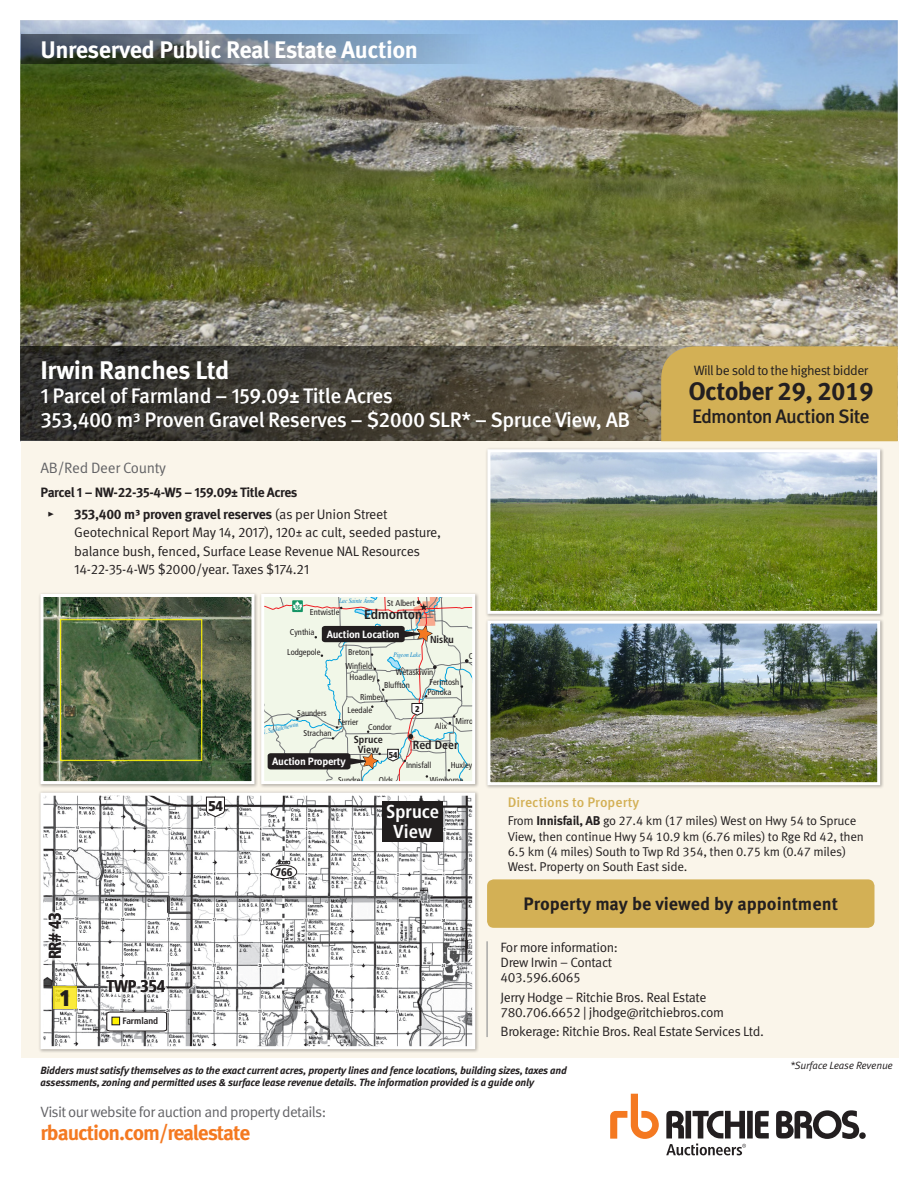
<style>
.page{position:relative;width:918px;height:1188px;background:#fff}
.page>*{position:absolute;margin:0;border:0;box-sizing:border-box;transform-origin:0 0}
.t1{font:700 25.5px "Meta Pro";letter-spacing:-.02em;color:#fff}
.t2{font:700 25.5px "Meta Pro";letter-spacing:-.025em;color:#231f20}
.t3{font:700 24px "Meta Pro";letter-spacing:-.02em;color:#fff}
.t4{font:900 condensed 22.65px "Frutiger LT Std";color:#211e1e}
.t5{font:700 21.15px "Meta Pro";letter-spacing:-.05em;color:#f47921}
.t6{font:500 21px/24px "Meta Pro";letter-spacing:-.025em;color:#fff}
.t7{font:500 19.5px "Meta Pro";letter-spacing:-.04em;color:#231f20}
.t8{font:700 condensed 18.75px/19.5px "Frutiger LT Std";color:#fff;text-align:center}
.t9{font:700 18px "Meta Pro";color:#231f20}
.t10{font:700 condensed 16.8px "Frutiger LT Std";letter-spacing:-.025em;color:#231f20}
.t11{font:15px "Meta Pro";letter-spacing:-.02em;color:#636366}
.t12{font:14.85px "Meta Pro";letter-spacing:-.04em;color:#636366}
.t13{font:900 condensed 14.25px "Frutiger LT Std";color:#231f20}
.t14{font:13.8px/18.1px "Meta Pro";letter-spacing:-.02em;color:#231f20}
.t15{font:500 13.8px "Meta Pro";color:#d3b055}
.t16{font:700 condensed 13.65px "Frutiger LT Std";color:#231f20}
.t17{font:13.5px "Meta Pro";letter-spacing:-.03em;color:#231f20}
.t18{font:700 13.5px "Meta Pro";letter-spacing:-.03em;color:#231f20}
.no_bullet_text{font:12.75px/15.3px "Meta Pro";letter-spacing:-.02em;color:#231f20}
.t19{font:700 condensed 11.85px "Frutiger LT Std";color:#231f20}
.t20{font:900 condensed 11.1px "Frutiger LT Std";color:#231f20}
.t21{font:700 10.65px "Meta Pro";letter-spacing:-.025em;color:#fff}
.t22{font:italic 700 10.5px/12px "Meta Pro";letter-spacing:-.02em;color:#231f20}
.t23{font:italic 10.5px "Meta Pro";letter-spacing:-.02em;color:#231f20}
.t24{font:700 condensed 10.2px/10.4px "Frutiger LT Std";color:#231f20;text-align:center}
.t25{font:700 condensed 9.3px "Frutiger LT Std";color:#231f20}
.t26{font:condensed 8.55px "Frutiger LT Std";color:#231f20}
.t27{font:900 condensed 8.55px "Frutiger LT Std";color:#231f20}
.t28{font:italic 6.75px "Times";color:#007ec5;scale:.8 1}
.t29{font:900 condensed 5.7px "Frutiger LT Std";color:#159565;scale:.93 1}
.s1{font-weight:700}
</style>
<div class="page">
<img style="left:20px;top:20px;width:878px;height:326px">
<svg style="left:20px;top:346px;width:641px;height:95px;background:#464239"></svg>
<div style="left:22px;top:441px;width:877px;height:616px;background:#faf5ea"></div>
<svg style="left:21px;top:34px;width:466px;height:30px;background:#6b7d8d"></svg>
<div style="left:38px;top:592px;width:220px;height:196px;background:#231f20;opacity:.33"></div>
<img style="left:44px;top:598px;width:206px;height:182px">
<div style="left:40px;top:594px;width:214px;height:190px;border:3px solid #fff"></div>
<div style="left:259px;top:592px;width:220px;height:196px;background:#231f20;opacity:.33"></div>
<svg style="left:263px;top:592px;width:211px;height:188px"></svg>
<div style="left:261px;top:594px;width:214px;height:190px;border:3px solid #fff"></div>
<div style="left:38px;top:791px;width:441px;height:262px;background:#231f20;opacity:.33"></div>
<img style="left:44px;top:797px;width:427px;height:248px">
<div style="left:382px;top:802px;width:61px;height:40px;background:#211e1e"></div>
<svg style="left:53px;top:987px;width:24px;height:22px"></svg>
<svg style="left:106px;top:1011px;width:62px;height:21px"></svg>
<div style="left:112px;top:1017px;width:8px;height:8px;background:#fff101"></div>
<div style="left:111px;top:1017px;width:9px;height:8px;border:1px solid #231f20"></div>
<svg style="left:206px;top:797px;width:19px;height:20px"></svg>
<svg style="left:103px;top:976px;width:66px;height:23px;background:#e6e6e7"></svg>
<svg style="left:45px;top:909px;width:21px;height:54px"></svg>
<div style="left:271px;top:865px;width:26px;height:14px;background:#fff;border-radius:50%"></div>
<div style="left:271px;top:865px;width:26px;height:14px;border:1px solid #231f20;border-radius:50%"></div>
<div style="left:40px;top:793px;width:435px;height:256px;border:3px solid #fff"></div>
<div style="left:485px;top:619px;width:399px;height:170px;background:#231f20;opacity:.33"></div>
<img style="left:491px;top:625px;width:385px;height:156px">
<div style="left:487px;top:621px;width:393px;height:164px;border:3px solid #fff"></div>
<div style="left:485px;top:447px;width:399px;height:171px;background:#231f20;opacity:.33"></div>
<img style="left:491px;top:453px;width:385px;height:157px">
<div style="left:487px;top:449px;width:393px;height:165px;border:3px solid #fff"></div>
<hr style="left:487px;top:941px;width:1px;height:96px;background:#808285">
<div style="left:661px;top:346px;width:237px;height:95px;background:#d3b055"></div>
<svg style="left:610px;top:1094px;width:49px;height:45px"></svg>
<svg style="left:666px;top:1110px;width:200px;height:45px"></svg>
<div style="left:487px;top:879px;width:387px;height:49px;background:#d3b055;border-radius:7px"></div>
<p class="t3" style="left:40px;top:31px;width:379px">Unreserved Public Real Estate Auction</p>
<p class="t1" style="left:40px;top:351px;width:191px">Irwin Ranches Ltd</p>
<p class="t6" style="left:40px;top:383px;width:591px">1 Parcel of Farmland – 159.09± Title Acres<br>353,400 m³ Proven Gravel Reserves – $2000 SLR* – Spruce View, AB</p>
<p class="t11" style="left:40px;top:456px;width:127px">AB/Red Deer County</p>
<p class="t18" style="left:40px;top:481px;width:259px">Parcel 1 – NW-22-35-4-W5 – 159.09± Title Acres</p>
<p class="t14" style="left:47px;top:504px;width:9px">▸</p>
<p class="t14" style="left:74px;top:504px;width:368px"><span class="s1">353,400 m³ proven gravel reserves</span> (as per Union Street Geotechnical Report May 14, 2017), 120± ac cult, seeded pasture, balance bush, fenced, Surface Lease Revenue NAL Resources 14-22-35-4-W5 $2000/year. Taxes $174.21</p>
<p class="t29" style="left:295px;top:603px;width:7px">16</p>
<p class="t28" style="left:339px;top:595px;width:46px">Lac Sainte Anne</p>
<p class="t26" style="left:387px;top:598px;width:30px">St Albert</p>
<p class="t26" style="left:310px;top:607px;width:31px">Entwistle</p>
<p class="t16" style="left:364px;top:606px;width:60px">Edmonton</p>
<p class="t26" style="left:290px;top:627px;width:26px">Cynthia</p>
<p class="t21" style="left:327px;top:626px;width:74px">Auction Location</p>
<p class="t26" style="left:287px;top:647px;width:35px">Lodgepole</p>
<p class="t26" style="left:348px;top:647px;width:23px">Breton</p>
<p class="t28" style="left:393px;top:649px;width:36px">Pigeon Lake</p>
<p class="t24" style="left:430px;top:635px;width:25px">Nisku</p>
<p class="t26" style="left:346px;top:661px;width:28px">Winfield</p>
<p class="t26" style="left:396px;top:667px;width:39px">Wetaskiwin</p>
<p class="t26" style="left:350px;top:672px;width:28px">Hoadley</p>
<p class="t26" style="left:430px;top:677px;width:31px">Ferintosh</p>
<p class="t26" style="left:384px;top:680px;width:27px">Bluffton</p>
<p class="t26" style="left:427px;top:687px;width:26px">Ponoka</p>
<p class="t26" style="left:360px;top:692px;width:25px">Rimbey</p>
<p class="t27" style="left:415px;top:704px;width:6px">2</p>
<p class="t26" style="left:348px;top:705px;width:26px">Leedale</p>
<p class="t26" style="left:297px;top:708px;width:31px">Saunders</p>
<p class="t26" style="left:303px;top:728px;width:30px">Strachan</p>
<p class="t26" style="left:456px;top:716px;width:22px">Mirror</p>
<p class="t26" style="left:338px;top:717px;width:22px">Ferrier</p>
<p class="t26" style="left:435px;top:721px;width:14px">Alix</p>
<p class="t28" style="left:261px;top:727px;width:48px;rotate:-13deg">N. Saskatchewan</p>
<p class="t26" style="left:368px;top:722px;width:25px">Condor</p>
<p class="t24" style="left:354px;top:734px;width:30px">Spruce<br>View</p>
<p class="t19" style="left:413px;top:738px;width:47px">Red Deer</p>
<p class="t27" style="left:389px;top:750px;width:10px">54</p>
<p class="t21" style="left:272px;top:753px;width:75px">Auction Property</p>
<p class="t26" style="left:406px;top:760px;width:27px">Innisfall</p>
<p class="t26" style="left:451px;top:761px;width:23px">Huxley</p>
<p class="t26" style="left:379px;top:775px;width:16px">Olds</p>
<p class="t26" style="left:338px;top:775px;width:24px">Sundre</p>
<p class="t26" style="left:430px;top:775px;width:35px">Wimborne</p>
<p class="t17" style="left:694px;top:360px;width:176px">Will be sold to the highest bidder</p>
<p class="t2" style="left:688px;top:371px;width:187px">October 29, 2019</p>
<p class="t7" style="left:692px;top:401px;width:179px">Edmonton Auction Site</p>
<p class="t10" style="left:45px;top:959px;width:49px;rotate:-90deg">RR# 43</p>
<p class="t4" style="left:60px;top:984px;width:13px">1</p>
<p class="t10" style="left:107px;top:977px;width:60px">TWP 354</p>
<p class="t25" style="left:123px;top:1016px;width:37px">Farmland</p>
<p class="t13" style="left:208px;top:798px;width:16px">54</p>
<p class="t20" style="left:275px;top:865px;width:19px">766</p>
<p class="t8" style="left:386px;top:802px;width:55px">Spruce<br>View</p>
<p class="t15" style="left:508px;top:792px;width:133px">Directions to Property</p>
<p class="no_bullet_text" style="left:508px;top:812px;width:358px">From <span class="s1">Innisfail, AB</span> go 27.4 km (17 miles) West on Hwy 54 to Spruce View, then continue Hwy 54 10.9 km (6.76 miles) to Rge Rd 42, then 6.5 km (4 miles) South to Twp Rd 354, then 0.75 km (0.47 miles)<br>West. Property on South East side.</p>
<p class="t9" style="left:524px;top:890px;width:316px">Property may be viewed by appointment</p>
<p class="t17" style="left:501px;top:937px;width:119px">For more information:</p>
<p class="t17" style="left:501px;top:952px;width:113px">Drew Irwin – Contact</p>
<p class="t17" style="left:501px;top:967px;width:82px">403.596.6065</p>
<p class="t17" style="left:501px;top:987px;width:207px">Jerry Hodge – Ritchie Bros. Real Estate</p>
<p class="t17" style="left:501px;top:1002px;width:225px">780.706.6652 | jhodge@ritchiebros.com</p>
<p class="t17" style="left:501px;top:1021px;width:265px">Brokerage: Ritchie Bros. Real Estate Services Ltd.</p>
<p class="t22" style="left:40px;top:1064px;width:528px">Bidders must satisfy themselves as to the exact current acres, property lines and fence locations, building sizes, taxes and assessments, zoning and permitted uses &amp; surface lease revenue details. The information provided is a guide only</p>
<p class="t12" style="left:40px;top:1101px;width:287px">Visit our website for auction and property details:</p>
<p class="t5" style="left:40px;top:1116px;width:211px">rbauction.com/realestate</p>
<p class="t23" style="left:790px;top:1057px;width:104px">*Surface Lease Revenue</p>
</div>
